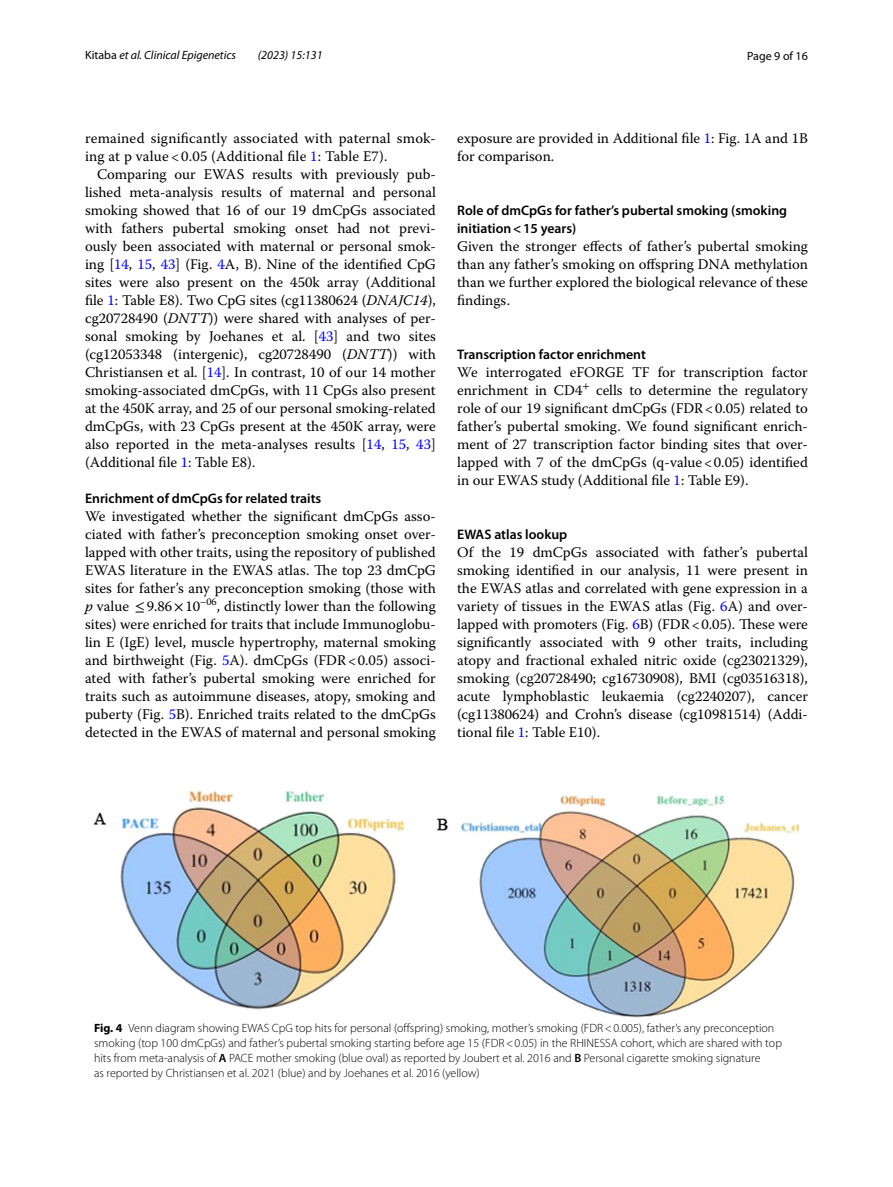
<style>
.page{position:relative;width:893px;height:1187px;background:#fff}
.page>*{position:absolute;margin:0;border:0;box-sizing:border-box;transform-origin:0 0}
.t1{font:14.7px/18px "Warnock Pro";color:#000;text-align:justify}
.t2{font:600 13.8px/18px "Myriad Pro";color:#000}
.t3{font:300 12px/15px "Myriad Pro";color:#000}
.t4{font:italic 12px "Myriad Pro";color:#000}
.t5{font:12px "Myriad Pro";color:#000}
.s1{font-style:normal}
.s2{color:#00f}
.s3{font-style:italic}
.s4{font-family:"STIX"}
.s5{font-weight:700}
.s6{font-weight:600}
</style>
<div class="page">
<img style="left:94px;top:790px;width:705px;height:226px">
<p class="t4" style="left:85px;top:48px;width:153px"><span class="s1">Kitaba</span> et al. Clinical Epigenetics</p>
<p class="t4" style="left:258px;top:48px;width:66px">(2023) 15:131</p>
<p class="t5" style="left:747px;top:48px;width:62px">Page 9 of 16</p>
<p class="t1" style="left:85px;top:128px;width:352px">remained significantly associated with paternal smok&shy;ing at p value &lt; 0.05 (Additional file <span class="s2">1</span>: Table E7).</p>
<p class="t1" style="left:85px;top:164px;width:352px;text-indent:12px">Comparing our EWAS results with previously pub&shy;lished meta-analysis results of maternal and personal smoking showed that 16 of our 19 dmCpGs associated with fathers pubertal smoking onset had not previ&shy;ously been associated with maternal or personal smok&shy;ing [<span class="s2">14</span>, <span class="s2">15</span>, <span class="s2">43</span>] (Fig. <span class="s2">4</span>A, B). Nine of the identified CpG sites were also present on the 450k array (Additional file <span class="s2">1</span>: Table E8). Two CpG sites (cg11380624 (<span class="s3">DNAJC14</span>), cg20728490 (<span class="s3">DNTT</span>)) were shared with analyses of per&shy;sonal smoking by Joehanes et al. [<span class="s2">43</span>] and two sites (cg12053348 (intergenic), cg20728490 (<span class="s3">DNTT</span>)) with Christiansen et al. [<span class="s2">14</span>]. In contrast, 10 of our 14 mother smoking-associated dmCpGs, with 11 CpGs also present at the 450K array, and 25 of our personal smoking-related dmCpGs, with 23 CpGs present at the 450K array, were also reported in the meta-analyses results [<span class="s2">14</span>, <span class="s2">15</span>, <span class="s2">43</span>] (Additional file <span class="s2">1</span>: Table E8).</p>
<p class="t2" style="left:85px;top:489px;width:238px">Enrichment of dmCpGs for related traits</p>
<p class="t1" style="left:85px;top:506px;width:352px">We investigated whether the significant dmCpGs asso&shy;ciated with father’s preconception smoking onset over&shy;lapped with other traits, using the repository of published EWAS literature in the EWAS atlas. The top 23 dmCpG sites for father’s any preconception smoking (those with <span class="s3">p</span> value <span class="s4">≤</span>9.86<span class="s4">×</span> -10<sup>–06</sup>, distinctly lower than the following sites) were enriched for traits that include Immunoglobu&shy;lin E (IgE) level, muscle hypertrophy, maternal smoking and birthweight (Fig. <span class="s2">5</span>A). dmCpGs (FDR&lt;0.05) associ&shy;ated with father’s pubertal smoking were enriched for traits such as autoimmune diseases, atopy, smoking and puberty (Fig. <span class="s2">5</span>B). Enriched traits related to the dmCpGs detected in the EWAS of maternal and personal smoking</p>
<p class="t1" style="left:457px;top:128px;width:352px">exposure are provided in Additional file <span class="s2">1</span>: Fig. 1A and 1B for comparison.</p>
<p class="t2" style="left:457px;top:201px;width:332px">Role of dmCpGs for father’s pubertal smoking (smoking initiation&lt;15 years)</p>
<p class="t1" style="left:457px;top:236px;width:352px">Given the stronger effects of father’s pubertal smoking than any father’s smoking on offspring DNA methylation than we further explored the biological relevance of these findings.</p>
<p class="t2" style="left:457px;top:345px;width:190px">Transcription factor enrichment</p>
<p class="t1" style="left:457px;top:362px;width:352px">We interrogated eFORGE TF for transcription factor enrichment in CD4<sup>+</sup> cells to determine the regulatory role of our 19 significant dmCpGs (FDR&lt;0.05) related to father’s pubertal smoking. We found significant enrich&shy;ment of 27 transcription factor binding sites that over&shy;lapped with 7 of the dmCpGs (q-value&lt;0.05) identified in our EWAS study (Additional file <span class="s2">1</span>: Table E9).</p>
<p class="t2" style="left:457px;top:525px;width:112px">EWAS atlas lookup</p>
<p class="t1" style="left:457px;top:542px;width:352px">Of the 19 dmCpGs associated with father’s pubertal smoking identified in our analysis, 11 were present in the EWAS atlas and correlated with gene expression in a variety of tissues in the EWAS atlas (Fig. <span class="s2">6</span>A) and over&shy;lapped with promoters (Fig. <span class="s2">6</span>B) (FDR&lt;0.05). These were significantly associated with 9 other traits, including atopy and fractional exhaled nitric oxide (cg23021329), smoking (cg20728490; cg16730908), BMI (cg03516318), acute lymphoblastic leukaemia (cg2240207), cancer (cg11380624) and Crohn’s disease (cg10981514) (Addi&shy;tional file <span class="s2">1</span>: Table E10).</p>
<p class="t3" style="left:94px;top:1020px;width:689px"><span class="s5">Fig. 4</span> Venn diagram showing EWAS CpG top hits for personal (offspring) smoking, mother’s smoking (FDR&lt;0.005), father’s any preconception smoking (top 100 dmCpGs) and father’s pubertal smoking starting before age 15 (FDR&lt;0.05) in the RHINESSA cohort, which are shared with top hits from meta-analysis of <span class="s6">A</span> PACE mother smoking (blue oval) as reported by Joubert et al. 2016 and <span class="s6">B</span> Personal cigarette smoking signature<br>as reported by Christiansen et al. 2021 (blue) and by Joehanes et al. 2016 (yellow)</p>
</div>
